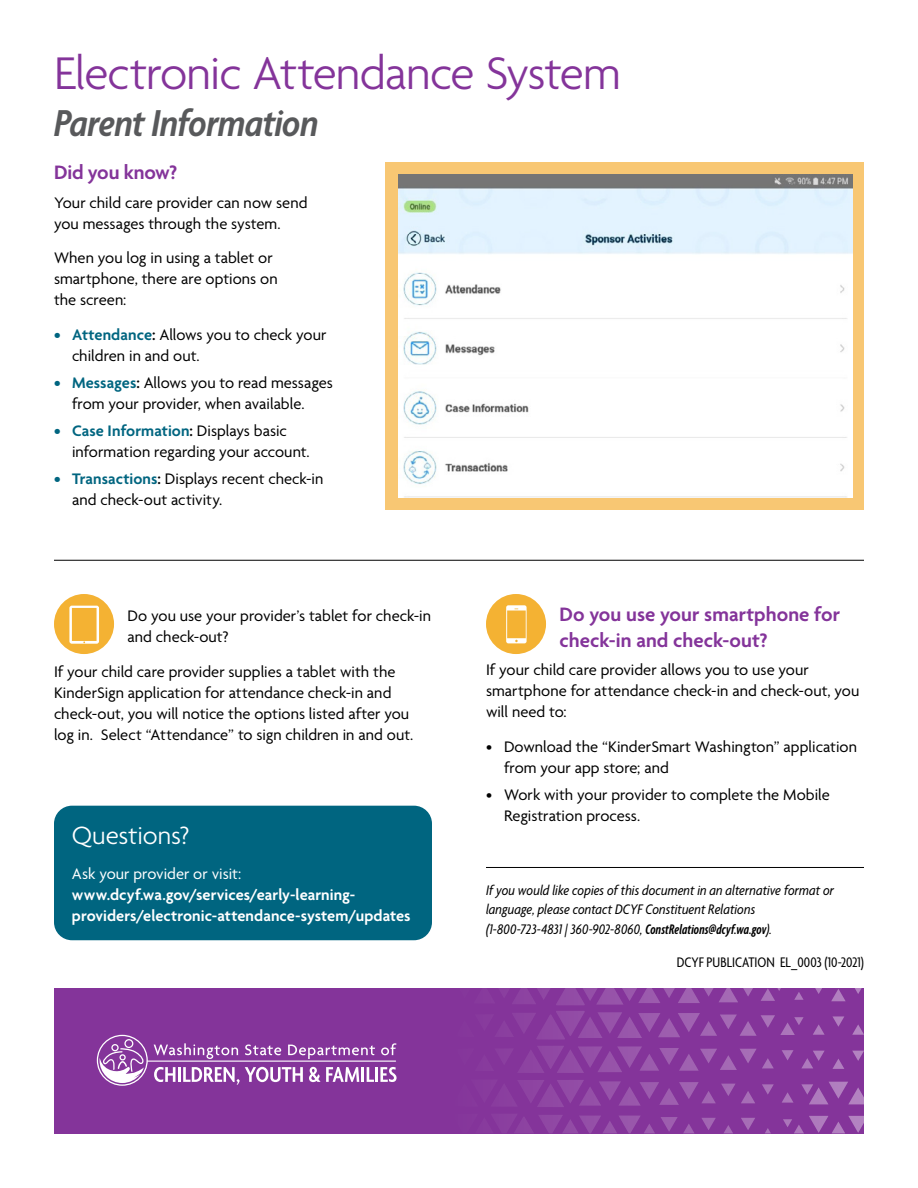
<style>
.page{position:relative;width:918px;height:1188px;background:#fff}
.page>*{position:absolute;margin:0;border:0;box-sizing:border-box;transform-origin:0 0}
.t1{font:300 49.5px "Agenda";letter-spacing:-.02em;color:#84349a}
.Subtitle{font:italic 600 condensed 40.5px "Agenda";letter-spacing:-.01em;color:#58595b}
.Body{font:300 27px "Agenda";letter-spacing:-.005em;color:#fff}
.Subhead_Level_1{font:600 21px/25.5px "Agenda";color:#84349a}
.Body-2{font:16.5px/21px "Agenda";color:#000}
.Bulleted_List{font:16.5px/21px "Agenda";color:#000}
.Body-3{font:600 16.5px/21px "Agenda";letter-spacing:.005em;color:#fff}
.ADA_Statement{font:italic condensed 15px/19.5px "Agenda";letter-spacing:.005em;color:#000}
.Publication_Number{font:condensed 15px "Agenda";color:#000}
.s1{font-weight:600;color:#006580}
.s2{font-weight:600}
.s3{font-weight:400}
.s4{font-family:"Agenda Semibold Extra Cond";font-stretch:normal}
</style>
<div class="page">
<div style="left:54px;top:988px;width:810px;height:145px;background:#84349a"></div>
<svg style="left:661px;top:1117px;width:33px;height:16px"></svg>
<svg style="left:782px;top:1092px;width:12px;height:11px"></svg>
<svg style="left:782px;top:1050px;width:12px;height:10px"></svg>
<svg style="left:762px;top:1084px;width:12px;height:11px"></svg>
<svg style="left:765px;top:1128px;width:6px;height:5px"></svg>
<svg style="left:741px;top:1118px;width:14px;height:12px"></svg>
<svg style="left:724px;top:1125px;width:9px;height:8px"></svg>
<svg style="left:701px;top:1118px;width:15px;height:12px"></svg>
<svg style="left:504px;top:1046px;width:270px;height:27px"></svg>
<svg style="left:504px;top:988px;width:249px;height:17px"></svg>
<svg style="left:504px;top:1114px;width:151px;height:19px"></svg>
<svg style="left:504px;top:1080px;width:251px;height:27px"></svg>
<svg style="left:783px;top:1116px;width:81px;height:17px"></svg>
<svg style="left:801px;top:1082px;width:63px;height:22px"></svg>
<svg style="left:802px;top:1051px;width:22px;height:17px"></svg>
<svg style="left:852px;top:1024px;width:12px;height:11px"></svg>
<svg style="left:832px;top:1059px;width:12px;height:10px"></svg>
<svg style="left:832px;top:1016px;width:12px;height:11px"></svg>
<svg style="left:852px;top:1051px;width:12px;height:10px"></svg>
<svg style="left:813px;top:1024px;width:12px;height:11px"></svg>
<svg style="left:794px;top:992px;width:10px;height:8px"></svg>
<svg style="left:761px;top:988px;width:20px;height:13px"></svg>
<svg style="left:504px;top:1011px;width:300px;height:29px"></svg>
<svg style="left:815px;top:988px;width:7px;height:6px"></svg>
<svg style="left:831px;top:989px;width:15px;height:12px"></svg>
<svg style="left:855px;top:988px;width:7px;height:6px"></svg>
<svg style="left:154px;top:1067px;width:21px;height:15px"></svg>
<hr style="left:178px;top:1067px;width:3px;height:15px;background:#fff">
<svg style="left:183px;top:1067px;width:120px;height:18px"></svg>
<svg style="left:309px;top:1067px;width:50px;height:15px"></svg>
<hr style="left:361px;top:1067px;width:3px;height:15px;background:#fff">
<svg style="left:367px;top:1067px;width:7px;height:15px"></svg>
<hr style="left:375px;top:1067px;width:3px;height:15px;background:#fff">
<svg style="left:380px;top:1067px;width:17px;height:15px"></svg>
<hr style="left:147px;top:1061px;width:249px;height:1px;background:#fff">
<svg style="left:154px;top:1043px;width:84px;height:16px"></svg>
<svg style="left:245px;top:1044px;width:36px;height:11px"></svg>
<svg style="left:288px;top:1045px;width:87px;height:14px"></svg>
<svg style="left:381px;top:1043px;width:15px;height:12px"></svg>
<div style="left:97px;top:1035px;width:51px;height:51px;border:1px solid #fff;border-radius:50%"></div>
<div style="left:124px;top:1039px;width:9px;height:9px;border:1px solid #fff;border-radius:50%"></div>
<div style="left:111px;top:1044px;width:8px;height:7px;border:1px solid #fff;border-radius:50%"></div>
<svg style="left:100px;top:1047px;width:46px;height:36px"></svg>
<div style="left:54px;top:806px;width:378px;height:134px;background:#006580;border-radius:18px"></div>
<div style="left:386px;top:162px;width:478px;height:348px;background:#f8c773"></div>
<img style="left:398px;top:175px;width:454px;height:322px">
<div style="left:54px;top:594px;width:60px;height:60px;background:#f4b233;border-radius:30px"></div>
<svg style="left:69px;top:606px;width:30px;height:38px"></svg>
<div style="left:486px;top:594px;width:60px;height:60px;background:#f4b233;border-radius:30px"></div>
<svg style="left:506px;top:605px;width:21px;height:38px"></svg>
<hr style="left:54px;top:560px;width:810px;height:1px;background:#000">
<hr style="left:486px;top:867px;width:378px;height:1px;background:#000">
<p class="t1" style="left:54px;top:47px;width:569px">Electronic Attendance System</p>
<p class="Subtitle" style="left:54px;top:101px;width:266px">Parent Information</p>
<p class="Subhead_Level_1" style="left:54px;top:161px;width:125px">Did you know?</p>
<p class="Body-2" style="left:54px;top:193px;width:255px">Your child care provider can now send you messages through the system.</p>
<p class="Body-2" style="left:54px;top:249px;width:225px">When you log in using a tablet or smartphone, there are options on the screen:</p>
<p class="Bulleted_List" style="left:72px;top:325px;width:256px;text-indent:-18px"><span class="s1">• Attendance</span><span class="s2">:</span> Allows you to check your children in and out.</p>
<p class="Bulleted_List" style="left:72px;top:373px;width:262px;text-indent:-18px"><span class="s1">• Messages</span><span class="s2">:</span> Allows you to read messages from your provider, when available.</p>
<p class="Bulleted_List" style="left:72px;top:421px;width:239px;text-indent:-18px"><span class="s1">• Case Information</span><span class="s2">:</span> Displays basic information regarding your account.</p>
<p class="Bulleted_List" style="left:72px;top:469px;width:253px;text-indent:-18px"><span class="s1">• Transactions</span><span class="s2">:</span> Displays recent check-in and check-out activity.</p>
<p class="Body-2" style="left:128px;top:606px;width:305px">Do you use your provider’s tablet for check-in and check-out?</p>
<p class="Body-2" style="left:54px;top:662px;width:361px">If your child care provider supplies a tablet with the KinderSign application for attendance check-in and check-out, you will notice the options listed after you log in. Select “Attendance” to sign children in and out.</p>
<p class="Body" style="left:72px;top:821px;width:119px">Questions?</p>
<p class="Body-3" style="left:72px;top:864px;width:340px"><span class="s3">Ask your provider or visit: </span>www.dcyf.wa.gov/services/early-learning&shy;providers/electronic-attendance-system/updates</p>
<p class="Subhead_Level_1" style="left:560px;top:603px;width:282px">Do you use your smartphone for check-in and check-out?</p>
<p class="Body-2" style="left:486px;top:660px;width:375px">If your child care provider allows you to use your smartphone for attendance check-in and check-out, you will need to:</p>
<p class="Bulleted_List" style="left:504px;top:737px;width:355px;text-indent:-18px">• Download the “KinderSmart Washington” application from your app store; and</p>
<p class="Bulleted_List" style="left:504px;top:785px;width:327px;text-indent:-18px">• Work with your provider to complete the Mobile<br>Registration process.</p>
<p class="ADA_Statement" style="left:486px;top:880px;width:350px">If you would like copies of this document in an alternative format or language, please contact DCYF Constituent Relations (1-800-723-4831 | 360-902-8060, <span class="s4">ConstRelations@dcyf.wa.gov</span>).</p>
<p class="Publication_Number" style="left:677px;top:954px;width:189px">DCYF PUBLICATION EL_0003 (10-2021)</p>
</div>
